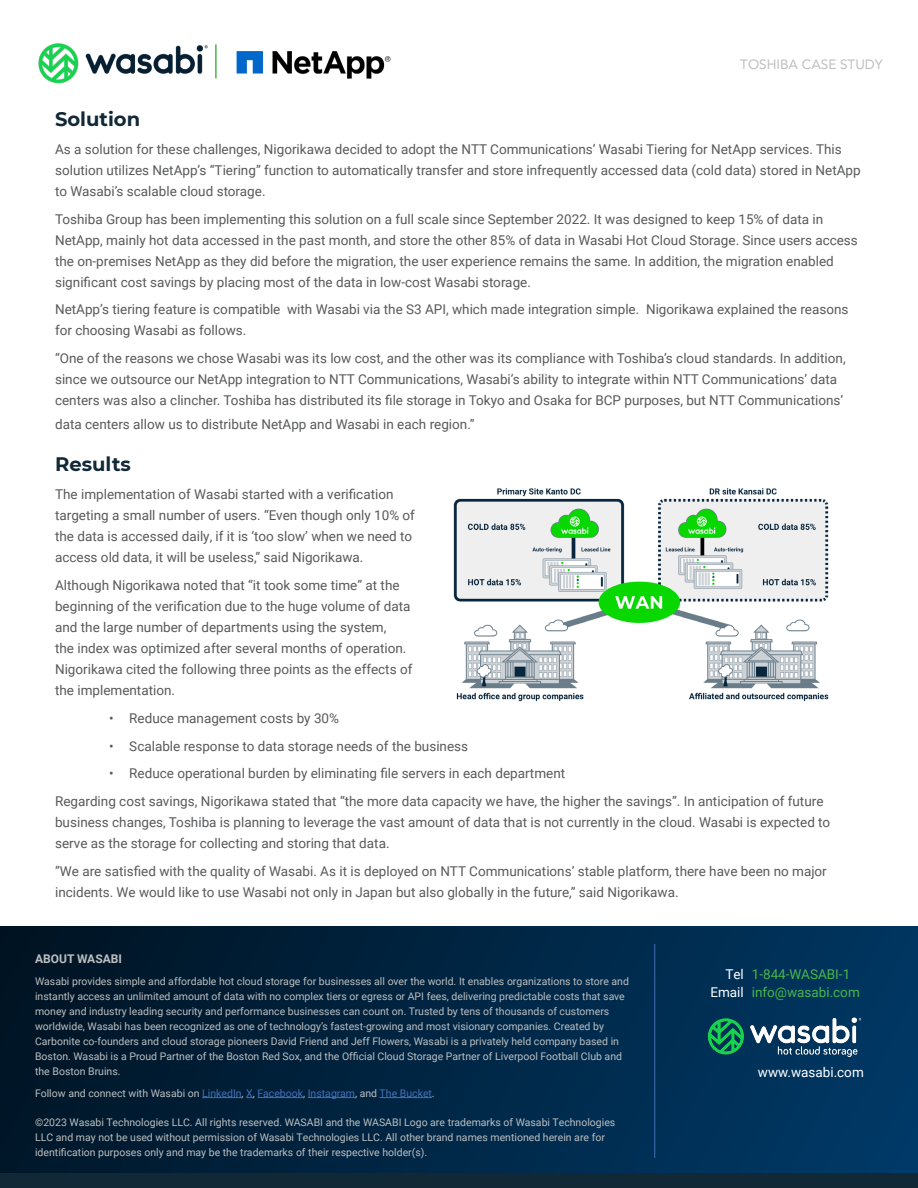
<style>
.page{position:relative;width:918px;height:1188px;background:#fff}
.page>*{position:absolute;margin:0;border:0;box-sizing:border-box;transform-origin:0 0}
.t1{font:700 19.5px "Montserrat";color:#112837}
.t2{font:13.5px/21px "Roboto";color:#58595b}
.t3{font:13.5px/18px "Roboto";color:#48b749}
.t4{font:13.5px/18px "Roboto";color:#fff;text-align:right}
.t5{font:13.5px "Avenir";color:#bcbec0}
.t6{font:700 12px "Roboto";color:#bcbec0}
.t7{font:10.5px/15px "Roboto";color:#bcbec0}
.s1{color:#466fb6}
</style>
<div class="page">
<img style="left:38px;top:43px;width:170px;height:41px">
<img style="left:236px;top:51px;width:154px;height:28px">
<img style="left:453px;top:488px;width:376px;height:214px">
<div style="left:0;top:1173px;width:918px;height:15px;background:#112837"></div>
<hr style="left:215px;top:44px;width:2px;height:34px;background:#48b749">
<img style="left:0;top:927px;width:918px;height:246px">
<img style="left:705px;top:1014px;width:159px;height:46px">
<hr style="left:202px;top:1097px;width:40px;height:1px;background:#466fb6">
<hr style="left:258px;top:1097px;width:45px;height:1px;background:#466fb6">
<hr style="left:308px;top:1097px;width:47px;height:1px;background:#466fb6">
<hr style="left:380px;top:1097px;width:52px;height:1px;background:#466fb6">
<hr style="left:654px;top:944px;width:1px;height:214px;background:#466fb6">
<p class="t5" style="left:740px;top:54px;width:144px">TOSHIBA CASE STUDY</p>
<h1 class="t1" style="left:55px;top:105px;width:87px">Solution</h1>
<p class="t2" style="left:55px;top:138px;width:807px">As a solution for these challenges, Nigorikawa decided to adopt the NTT Communications’ Wasabi Tiering for NetApp services. This solution utilizes NetApp’s “Tiering” function to automatically transfer and store infrequently accessed data (cold data) stored in NetApp to Wasabi’s scalable cloud storage.</p>
<p class="t2" style="left:55px;top:208px;width:804px">Toshiba Group has been implementing this solution on a full scale since September 2022. It was designed to keep 15% of data in NetApp, mainly hot data accessed in the past month, and store the other 85% of data in Wasabi Hot Cloud Storage. Since users access the on-premises NetApp as they did before the migration, the user experience remains the same. In addition, the migration enabled significant cost savings by placing most of the data in low-cost Wasabi storage.</p>
<p class="t2" style="left:55px;top:299px;width:795px">NetApp’s tiering feature is compatible with Wasabi via the S3 API, which made integration simple. Nigorikawa explained the reasons for choosing Wasabi as follows.</p>
<p class="t2" style="left:55px;top:347px;width:792px">“One of the reasons we chose Wasabi was its low cost, and the other was its compliance with Toshiba’s cloud standards. In addition, since we outsource our NetApp integration to NTT Communications, Wasabi’s ability to integrate within NTT Communications’ data centers was also a clincher. Toshiba has distributed its file storage in Tokyo and Osaka for BCP purposes, but NTT Communications’</p>
<p class="t2" style="left:55px;top:413px;width:421px">data centers allow us to distribute NetApp and Wasabi in each region.”</p>
<h1 class="t1" style="left:55px;top:450px;width:77px">Results</h1>
<p class="t2" style="left:55px;top:483px;width:361px">The implementation of Wasabi started with a verification targeting a small number of users. “Even though only 10% of the data is accessed daily, if it is ‘too slow’ when we need to access old data, it will be useless,” said Nigorikawa.</p>
<p class="t2" style="left:55px;top:574px;width:359px">Although Nigorikawa noted that “it took some time” at the beginning of the verification due to the huge volume of data and the large number of departments using the system,<br>the index was optimized after several months of operation.<br>Nigorikawa cited the following three points as the effects of the implementation.</p>
<p class="t2" style="left:109px;top:707px;width:232px">• Reduce management costs by 30%</p>
<p class="t2" style="left:109px;top:735px;width:361px">• Scalable response to data storage needs of the business</p>
<p class="t2" style="left:55px;top:759px;width:770px;line-height:27.8px;text-indent:54px">• Reduce operational burden by eliminating file servers in each department<br>Regarding cost savings, Nigorikawa stated that “the more data capacity we have, the higher the savings”. In anticipation of future</p>
<p class="t2" style="left:55px;top:811px;width:777px">business changes, Toshiba is planning to leverage the vast amount of data that is not currently in the cloud. Wasabi is expected to serve as the storage for collecting and storing that data.</p>
<p class="t2" style="left:55px;top:860px;width:773px">”We are satisfied with the quality of Wasabi. As it is deployed on NTT Communications’ stable platform, there have been no major incidents. We would like to use Wasabi not only in Japan but also globally in the future,” said Nigorikawa.</p>
<p class="t6" style="left:35px;top:950px;width:88px">ABOUT WASABI</p>
<p class="t7" style="left:35px;top:973px;width:595px">Wasabi provides simple and affordable hot cloud storage for businesses all over the world. It enables organizations to store and instantly access an unlimited amount of data with no complex tiers or egress or API fees, delivering predictable costs that save money and industry leading security and performance businesses can count on. Trusted by tens of thousands of customers worldwide, Wasabi has been recognized as one of technology’s fastest-growing and most visionary companies. Created by Carbonite co-founders and cloud storage pioneers David Friend and Jeff Flowers, Wasabi is a privately held company based in Boston. Wasabi is a Proud Partner of the Boston Red Sox, and the Official Cloud Storage Partner of Liverpool Football Club and the Boston Bruins.</p>
<p class="t7" style="left:35px;top:1085px;width:401px">Follow and connect with Wasabi on <span class="s1">LinkedIn</span>, <span class="s1">X</span>, <span class="s1">Facebook</span>, <span class="s1">Instagram</span>, and <span class="s1">The Bucket</span>.</p>
<p class="t7" style="left:35px;top:1114px;width:582px">©2023 Wasabi Technologies LLC. All rights reserved. WASABI and the WASABI Logo are trademarks of Wasabi Technologies<br>LLC and may not be used without permission of Wasabi Technologies LLC. All other brand names mentioned herein are for identification purposes only and may be the trademarks of their respective holder(s).</p>
<p class="t4" style="left:710px;top:964px;width:35px">Tel<br>Email</p>
<p class="t3" style="left:752px;top:964px;width:110px">1-844-WASABI-1 info@wasabi.com</p>
<p class="t4" style="left:758px;top:1063px;width:107px">www.wasabi.com</p>
</div>
